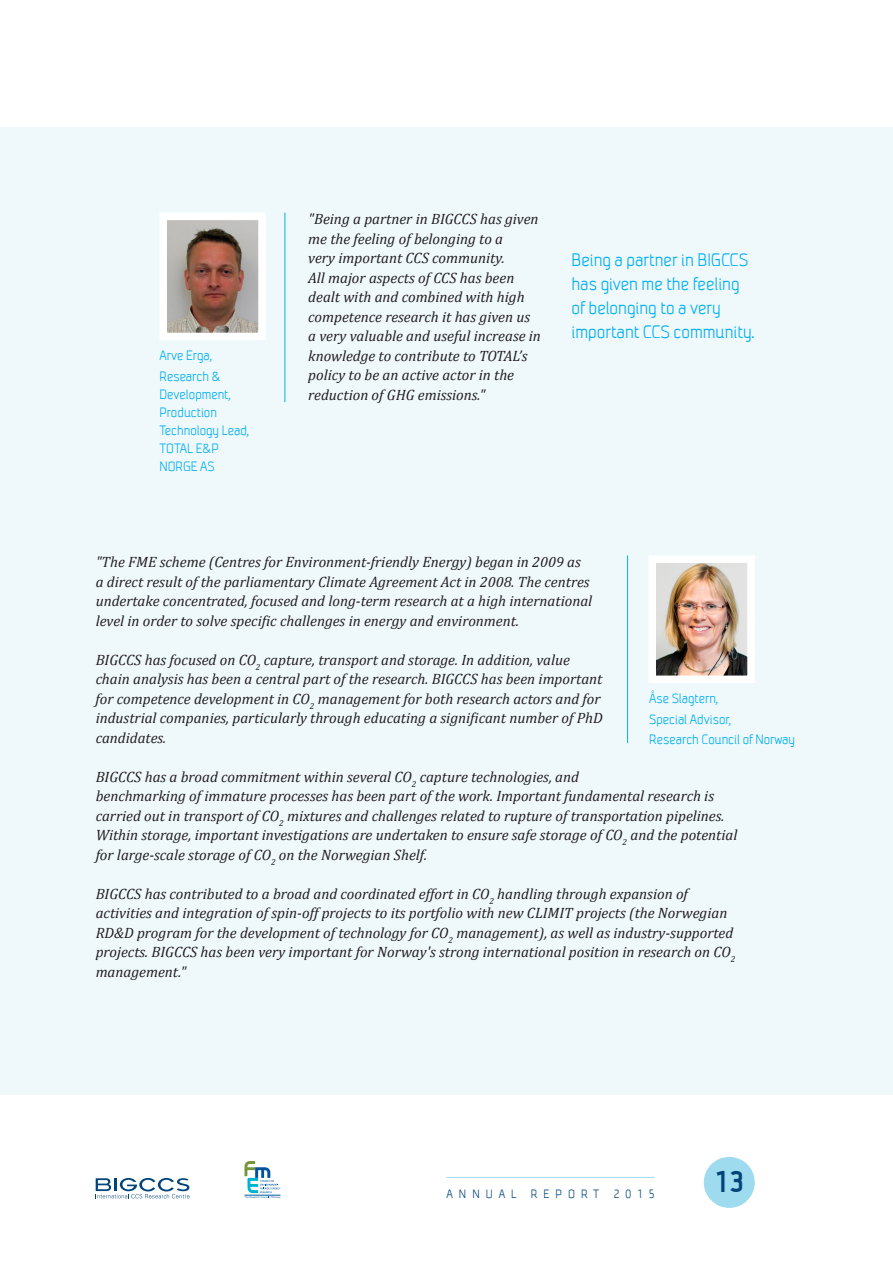
<style>
.page{position:relative;width:893px;height:1263px;background:#fff}
.page>*{position:absolute;margin:0;border:0;box-sizing:border-box;transform-origin:0 0}
.t1{font:700 30px "SINTEF";color:#00447b}
.t2{font:18px/24px "SINTEF";color:#00aeef}
.t3{font:italic 15px/19.5px "Cambria";color:#231f20}
.t4{font:13.5px/18px "SINTEF";color:#00aeef}
.t5{font:12px "SINTEF";letter-spacing:.5em;color:#00447b}
</style>
<div class="page">
<hr style="left:446px;top:1177px;width:209px;height:1px;background:#9edbee">
<svg style="left:96px;top:1178px;width:94px;height:20px"></svg>
<svg style="left:244px;top:1161px;width:36px;height:37px"></svg>
<hr style="left:244px;top:1195px;width:36px;height:1px;background:#015da2">
<div style="left:704px;top:1157px;width:51px;height:51px;background:#9edbee;border-radius:50%"></div>
<div style="left:0;top:128px;width:893px;height:967px;background:#eff9fc"></div>
<img style="left:168px;top:222px;width:89px;height:109px">
<div style="left:159px;top:213px;width:107px;height:127px;border:8px solid #fff"></div>
<hr style="left:285px;top:213px;width:1px;height:189px;background:#00aeef">
<img style="left:657px;top:564px;width:89px;height:110px">
<div style="left:648px;top:555px;width:107px;height:128px;border:8px solid #fff"></div>
<hr style="left:627px;top:555px;width:1px;height:188px;background:#00aeef">
<p class="t4" style="left:159px;top:346px;width:63px;line-height:20.1px">Arve Erga,<br>Research &amp;</p>
<p class="t4" style="left:159px;top:385px;width:91px">Development,<br>Production<br>Technology Lead,<br>TOTAL E&amp;P<br>NORGE AS</p>
<p class="t3" style="left:308px;top:209px;width:234px">"Being a partner in BIGCCS has given me the feeling of belonging to a<br>very important CCS community.<br>All major aspects of CCS has been dealt with and combined with high competence research it has given us a very valuable and useful increase in knowledge to contribute to TOTAL’s policy to be an active actor in the reduction of GHG emissions."</p>
<p class="t2" style="left:571px;top:248px;width:185px">Being a partner in BIGCCS has given me the feeling of belonging to a very important CCS community.</p>
<p class="t3" style="left:96px;top:552px;width:498px">"The FME scheme (Centres for Environment-friendly Energy) began in 2009 as a direct result of the parliamentary Climate Agreement Act in 2008. The centres undertake concentrated, focused and long-term research at a high international level in order to solve specific challenges in energy and environment.</p>
<p class="t3" style="left:96px;top:649px;width:509px">BIGCCS has focused on CO<sub>2</sub> capture, transport and storage. In addition, value chain analysis has been a central part of the research. BIGCCS has been important for competence development in CO<sub>2</sub> management for both research actors and for industrial companies, particularly through educating a significant number of PhD candidates.</p>
<p class="t3" style="left:96px;top:766px;width:643px">BIGCCS has a broad commitment within several CO<sub>2</sub> capture technologies, and<br>benchmarking of immature processes has been part of the work. Important fundamental research is carried out in transport of CO<sub>2</sub> mixtures and challenges related to rupture of transportation pipelines.<br>Within storage, important investigations are undertaken to ensure safe storage of CO<sub>2</sub> and the potential for large-scale storage of CO<sub>2</sub> on the Norwegian Shelf.</p>
<p class="t3" style="left:96px;top:883px;width:641px">BIGCCS has contributed to a broad and coordinated effort in CO<sub>2</sub> handling through expansion of activities and integration of spin-off projects to its portfolio with new CLIMIT projects (the Norwegian RD&amp;D program for the development of technology for CO<sub>2</sub> management), as well as industry-supported projects. BIGCCS has been very important for Norway's strong international position in research on CO<sub>2 </sub>management."</p>
<p class="t4" style="left:649px;top:689px;width:147px;line-height:20.1px">Åse Slagtern,<br>Special Advisor,<br>Research Council of Norway</p>
<p class="t5" style="left:446px;top:1187px;width:210px">ANNUAL REPORT 2015</p>
<h1 class="t1" style="left:714px;top:1164px;width:31px">13</h1>
</div>
